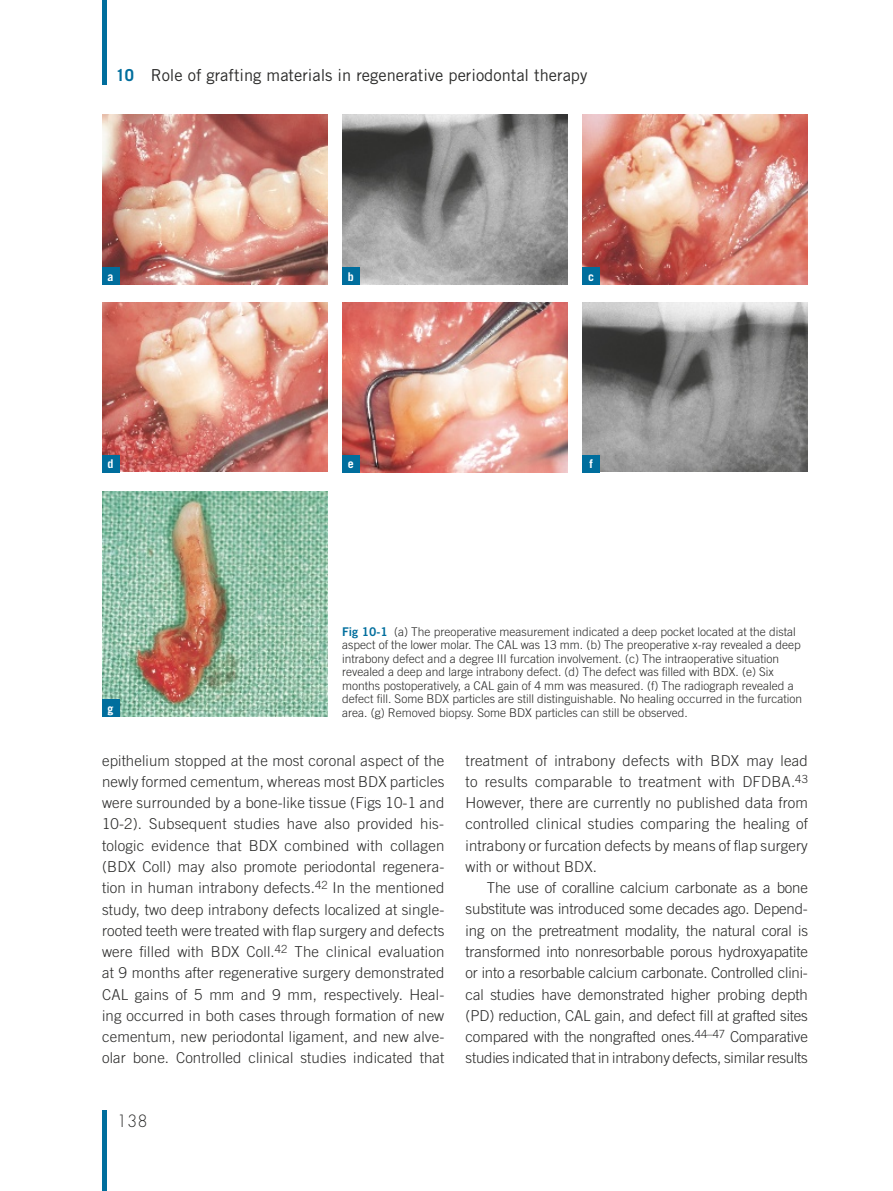
<style>
.page{position:relative;width:893px;height:1191px;background:#fff}
.page>*{position:absolute;margin:0;border:0;box-sizing:border-box;transform-origin:0 0}
.t1{font:16.5px "Trade Gothic LT Std";color:#2b2b2a}
.t2{font:300 16.5px "Futura Std";color:#2b2b2a}
.t3{font:300 15px/21.3px "Trade Gothic LT Std";letter-spacing:.01em;color:#2b2b2a;text-align:justify}
.t4{font:300 12px/13.5px "Trade Gothic LT Std";color:#2b2b2a}
.t5{font:700 12px "Trade Gothic LT Std";color:#fff}
.s1{font-weight:700;color:#006e9d}
.s2{font-family:"Trade Gothic LT Std Bd 2";font-weight:400;color:#006e9d}
</style>
<div class="page">
<hr style="left:102px;top:0;width:4px;height:85px;background:#006e9d">
<hr style="left:102px;top:1110px;width:4px;height:81px;background:#006e9d">
<img style="left:102px;top:115px;width:225px;height:170px">
<img style="left:583px;top:115px;width:225px;height:170px">
<img style="left:342px;top:115px;width:226px;height:170px">
<img style="left:102px;top:302px;width:225px;height:169px">
<img style="left:342px;top:302px;width:226px;height:170px">
<div style="left:342px;top:268px;width:17px;height:17px;background:#006e9d"></div>
<div style="left:102px;top:268px;width:17px;height:17px;background:#006e9d"></div>
<div style="left:583px;top:268px;width:17px;height:17px;background:#006e9d"></div>
<div style="left:342px;top:455px;width:17px;height:17px;background:#006e9d"></div>
<div style="left:102px;top:455px;width:17px;height:17px;background:#006e9d"></div>
<img style="left:583px;top:302px;width:225px;height:169px">
<div style="left:583px;top:455px;width:17px;height:17px;background:#006e9d"></div>
<img style="left:102px;top:491px;width:225px;height:225px">
<div style="left:102px;top:699px;width:17px;height:17px;background:#006e9d"></div>
<p class="t1" style="left:116px;top:66px;width:473px"><span class="s1">10</span> Role of grafting materials in regenerative periodontal therapy</p>
<p class="t5" style="left:108px;top:269px;width:7px">a</p>
<p class="t5" style="left:348px;top:269px;width:7px">b</p>
<p class="t5" style="left:588px;top:269px;width:7px">c</p>
<p class="t5" style="left:108px;top:456px;width:7px">d</p>
<p class="t5" style="left:348px;top:456px;width:7px">e</p>
<p class="t5" style="left:589px;top:456px;width:5px">f</p>
<p class="t5" style="left:108px;top:701px;width:7px">g</p>
<p class="t4" style="left:342px;top:624px;width:461px"><span class="s2">Fig 10-1</span> (a) The preoperative measurement indicated a deep pocket located at the distal aspect of the lower molar. The CAL was 13 mm. (b) The preoperative x-ray revealed a deep intrabony defect and a degree III furcation involvement. (c) The intraoperative situation revealed a deep and large intrabony defect. (d) The defect was filled with BDX. (e) Six months postoperatively, a CAL gain of 4 mm was measured. (f) The radiograph revealed a defect fill. Some BDX particles are still distinguishable. No healing occurred in the furcation area. (g) Removed biopsy. Some BDX particles can still be observed.</p>
<p class="t3" style="left:102px;top:749px;width:344px">epithelium stopped at the most coronal aspect of the newly formed cementum, whereas most BDX particles were surrounded by a bone-like tissue (Figs 10-1 and 10-2). Subsequent studies have also provided his&shy;tologic evidence that BDX combined with collagen (BDX Coll) may also promote periodontal regenera&shy;tion in human intrabony defects.<sup>42</sup> In the mentioned study, two deep intrabony defects localized at single&shy;rooted teeth were treated with flap surgery and defects were filled with BDX Coll.<sup>42</sup> The clinical evaluation at 9 months after regenerative surgery demonstrated CAL gains of 5 mm and 9 mm, respectively. Heal&shy;ing occurred in both cases through formation of new cementum, new periodontal ligament, and new alve&shy;olar bone. Controlled clinical studies indicated that</p>
<p class="t3" style="left:466px;top:749px;width:344px">treatment of intrabony defects with BDX may lead to results comparable to treatment with DFDBA.<sup>43<br></sup>However, there are currently no published data from controlled clinical studies comparing the healing of intrabony or furcation defects by means of flap surgery with or without BDX.</p>
<p class="t3" style="left:466px;top:877px;width:344px;text-indent:21px">The use of coralline calcium carbonate as a bone substitute was introduced some decades ago. Depend&shy;ing on the pretreatment modality, the natural coral is transformed into nonresorbable porous hydroxyapatite or into a resorbable calcium carbonate. Controlled clini&shy;cal studies have demonstrated higher probing depth (PD) reduction, CAL gain, and defect fill at grafted sites compared with the nongrafted ones.<sup>44–47</sup> Comparative studies indicated that in intrabony defects, similar results</p>
<p class="t2" style="left:117px;top:1111px;width:32px">138</p>
</div>
